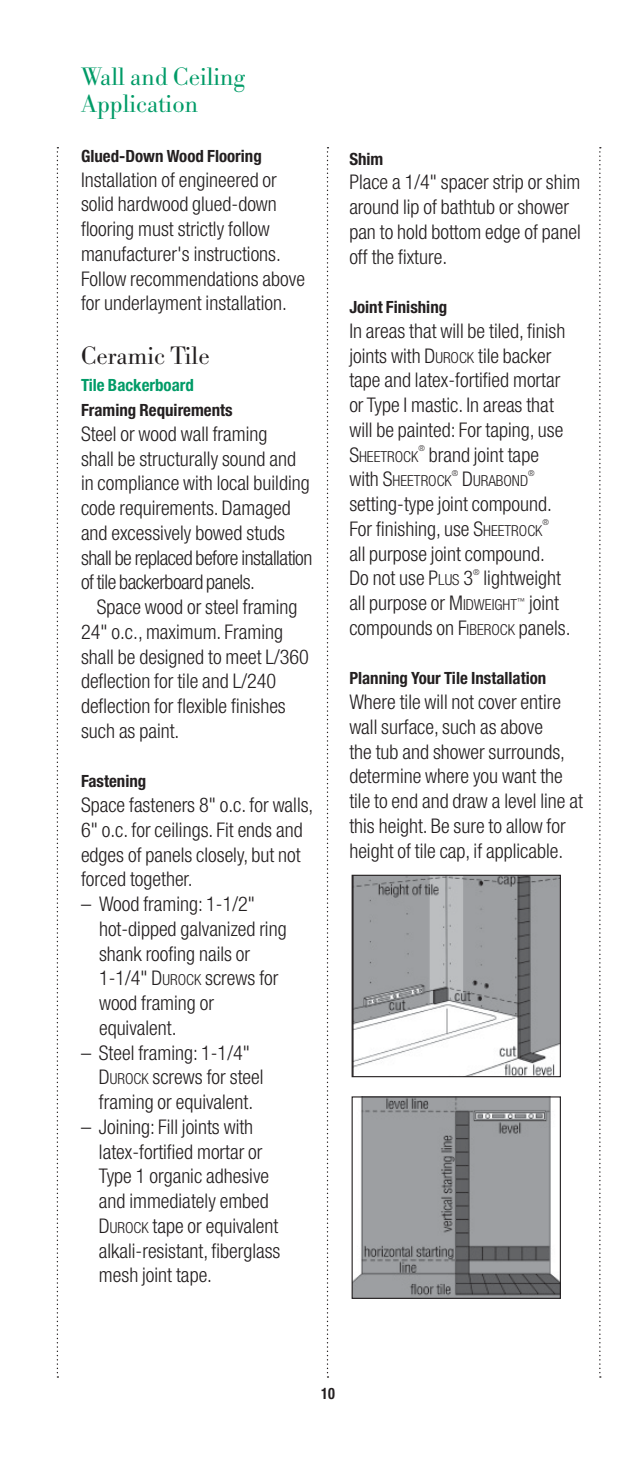
<style>
.page{position:relative;width:628px;height:1458px;background:#fff}
.page>*{position:absolute;margin:0;border:0;box-sizing:border-box;transform-origin:0 0}
.t1{font:300 24.75px/27px "Bodoni BE";color:#009b67}
.t2{font:300 24.75px "Bodoni BE";color:#231f20}
.t3{font:300 condensed 20.25px/24.8px "Helvetica Neue";color:#231f20}
.t4{font:700 condensed 16.88px "Helvetica Neue";color:#231f20}
.t5{font:700 condensed 16.88px "Helvetica Neue";color:#009b67}
.t6{font:700 condensed 15.75px "Helvetica Neue";color:#231f20;scale:.9 1}
.t7{font:300 condensed 15.3px "Helvetica Neue";color:#231f20}
.t8{font:300 condensed 8.1px "Helvetica Neue";color:#231f20}
.s1{font-size:15.3px}
.s2{font-size:20.25px}
.s3{font-style:inherit}
</style>
<div class="page">
<svg style="left:353px;top:877px;width:206px;height:198px"></svg>
<div style="left:351px;top:875px;width:210px;height:202px;border:1px solid #231f20"></div>
<svg style="left:353px;top:1098px;width:206px;height:199px;background:#96989b"></svg>
<div style="left:351px;top:1096px;width:210px;height:203px;border:1px solid #231f20"></div>
<svg style="left:57px;top:147px;width:1px;height:1231px"></svg>
<svg style="left:327px;top:147px;width:1px;height:1231px"></svg>
<svg style="left:599px;top:147px;width:2px;height:1231px"></svg>
<p class="t1" style="left:81px;top:64px;width:165px">Wall and Ceiling<br>Application</p>
<p class="t4" style="left:81px;top:146px;width:182px">Glued-Down Wood Flooring</p>
<p class="t3" style="left:81px;top:167px;width:225px">Installation of engineered or solid hardwood glued-down flooring must strictly follow manufacturer's instructions.<br>Follow recommendations above for underlayment installation.</p>
<p class="t2" style="left:81px;top:342px;width:130px">Ceramic Tile</p>
<p class="t5" style="left:81px;top:375px;width:114px">Tile Backerboard</p>
<p class="t4" style="left:81px;top:400px;width:153px">Framing Requirements</p>
<p class="t3" style="left:81px;top:421px;width:233px">Steel or wood wall framing<br>shall be structurally sound and in compliance with local building code requirements. Damaged and excessively bowed studs shall be replaced before installation of tile backerboard panels.</p>
<p class="t3" style="left:81px;top:594px;width:229px;text-indent:16px">Space wood or steel framing<br>24" o.c., maximum. Framing shall be designed to meet L/360 deflection for tile and L/240 deflection for flexible finishes such as paint.</p>
<p class="t4" style="left:81px;top:771px;width:67px">Fastening</p>
<p class="t3" style="left:81px;top:792px;width:234px">Space fasteners 8" o.c. for walls,<br>6" o.c. for ceilings. Fit ends and edges of panels closely, but not forced together.</p>
<p class="t3" style="left:99px;top:891px;width:189px;text-indent:-18px">– Wood framing: 1-1/2" hot-dipped galvanized ring shank roofing nails or<br>1-1/4" D<span class="s1">UROCK</span> screws for wood framing or equivalent.</p>
<p class="t3" style="left:99px;top:1040px;width:166px;text-indent:-18px">– Steel framing: 1-1/4"<br>D<span class="s1">UROCK</span> screws for steel framing or equivalent.</p>
<p class="t3" style="left:99px;top:1114px;width:183px;text-indent:-18px">– Joining: Fill joints with latex-fortified mortar or<br>Type 1 organic adhesive and immediately embed<br>D<span class="s1">UROCK</span> tape or equivalent alkali-resistant, fiberglass mesh joint tape.</p>
<p class="t4" style="left:349px;top:148px;width:36px">Shim</p>
<p class="t3" style="left:349px;top:170px;width:233px">Place a 1/4" spacer strip or shim around lip of bathtub or shower pan to hold bottom edge of panel off the fixture.</p>
<p class="t4" style="left:349px;top:297px;width:99px">Joint Finishing</p>
<p class="t3" style="left:349px;top:318px;width:217px">In areas that will be tiled, finish joints with D<span class="s1">UROCK</span> tile backer tape and latex-fortified mortar or Type I mastic. In areas that will be painted: For taping, use</p>
<p class="t7" style="left:349px;top:447px;width:71px"><span class="s2">S</span>HEETROCK</p>
<p class="t8" style="left:418px;top:444px;width:8px">®</p>
<p class="t3" style="left:429px;top:442px;width:112px">brand joint tape</p>
<p class="t7" style="left:349px;top:472px;width:104px"><span class="s2">with S</span>HEETROCK</p>
<p class="t8" style="left:452px;top:468px;width:8px">®</p>
<p class="t7" style="left:462px;top:472px;width:66px"><span class="s2">D</span>URABOND</p>
<p class="t8" style="left:528px;top:468px;width:8px">®</p>
<p class="t3" style="left:349px;top:491px;width:204px">setting-type joint compound.<br>For finishing, use <span class="s3">S</span><span class="s1">HEETROCK</span></p>
<p class="t8" style="left:542px;top:518px;width:8px">®</p>
<p class="t3" style="left:349px;top:541px;width:197px">all purpose joint compound.<br>Do not use P<span class="s1">LUS</span> 3</p>
<p class="t8" style="left:473px;top:567px;width:8px">®</p>
<p class="t3" style="left:349px;top:566px;width:223px;text-indent:134px">lightweight all purpose or M<span class="s1">IDWEIGHT</span><sup>™</sup> joint compounds on F<span class="s1">IBEROCK</span> panels.</p>
<p class="t4" style="left:349px;top:668px;width:198px">Planning Your Tile Installation</p>
<p class="t3" style="left:349px;top:689px;width:235px">Where tile will not cover entire wall surface, such as above<br>the tub and shower surrounds, determine where you want the tile to end and draw a level line at this height. Be sure to allow for height of tile cap, if applicable.</p>
<p class="t6" style="left:321px;top:1384px;width:17px">10</p>
</div>
